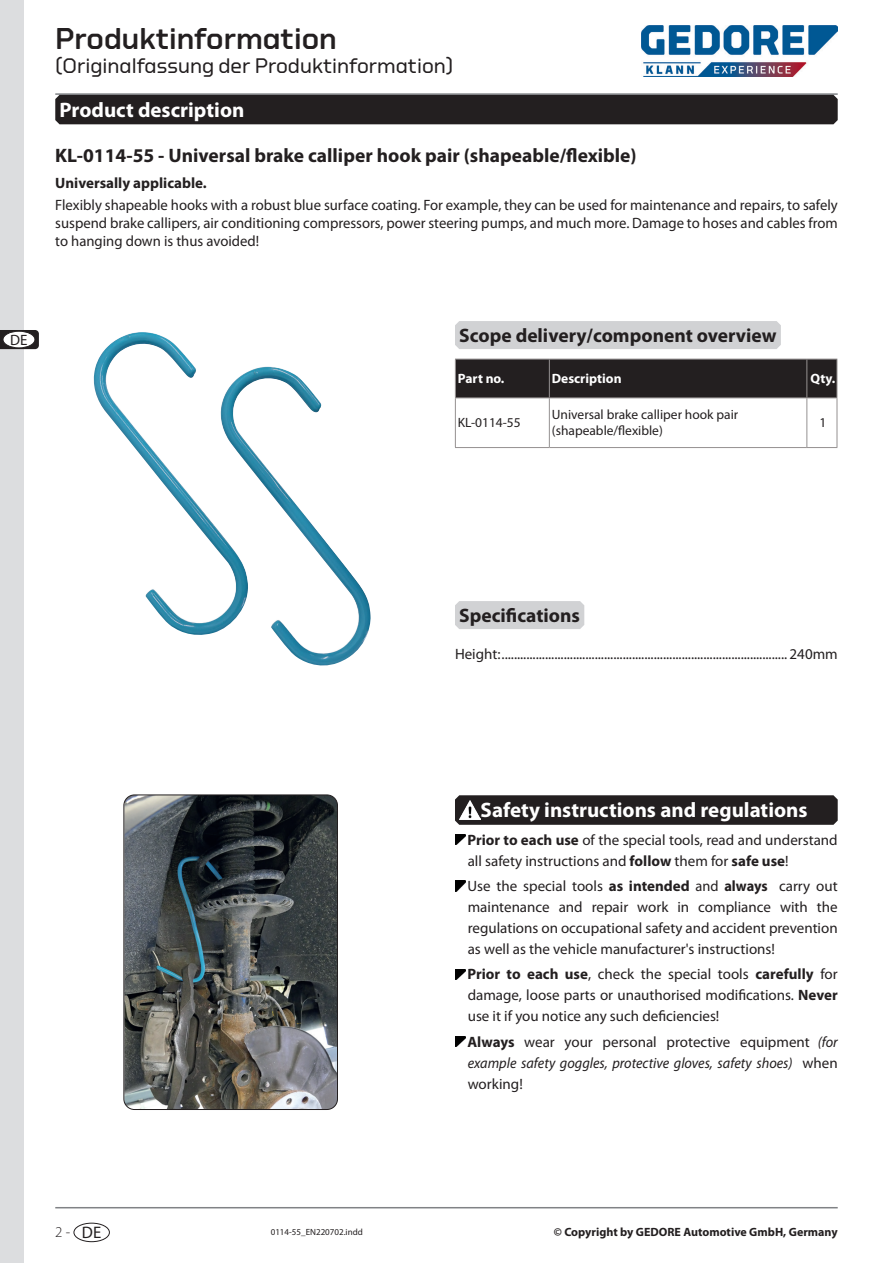
<style>
.page{position:relative;width:893px;height:1263px;background:#fff}
.page>*{position:absolute;margin:0;border:0;box-sizing:border-box;transform-origin:0 0}
.t1{font:500 30px "GEDORE Type";color:#231f20}
.t2{font:700 21px "Myriad Pro";color:#fff}
.t3{font:21px "GEDORE Type";color:#231f20}
.t4{font:700 19.5px "Myriad Pro";color:#231f20}
.t5{font:15px/21px "Myriad Pro";color:#231f20;text-align:justify}
.t6{font:italic 15px/21px "Myriad Pro";color:#231f20;text-align:justify;scale:.95 1}
.t7{font:700 15px "Myriad Pro";color:#231f20}
.t8{font:300 15px "Myriad Pro";color:#231f20}
.t9{font:13.5px/16.2px "Myriad Pro";color:#231f20}
.t10{font:700 13.5px "Myriad Pro";color:#fff}
.t11{font:700 12px "Myriad Pro";color:#231f20}
.t12{font:9px "Myriad Pro";color:#231f20}
.s1{font-weight:700}
.s2{font-weight:700;font-style:normal}
.s3{font-style:normal}
.s4{font-weight:400;font-size:16.65px}
</style>
<div class="page">
<div style="left:0;top:0;width:23px;height:1263px;background:#dcdddf"></div>
<hr style="left:55px;top:93px;width:783px;height:2px;background:#808285">
<img style="left:641px;top:26px;width:197px;height:50px">
<hr style="left:55px;top:1207px;width:783px;height:1px;background:#808285">
<div style="left:74px;top:1223px;width:36px;height:19px;border:1px solid #231f20;border-radius:50%"></div>
<svg style="left:0;top:330px;width:39px;height:19px"></svg>
<div style="left:3px;top:331px;width:32px;height:17px;background:#fff;border-radius:50%"></div>
<div style="left:3px;top:331px;width:32px;height:17px;border:1px solid #231f20;border-radius:50%"></div>
<img style="left:93px;top:332px;width:278px;height:334px">
<div style="left:55px;top:95px;width:783px;height:29px;background:#231f20"></div>
<div style="left:455px;top:321px;width:326px;height:28px;background:#d1d2d4"></div>
<div style="left:455px;top:601px;width:129px;height:28px;background:#d1d2d4"></div>
<svg style="left:455px;top:795px;width:383px;height:30px;background:#272425"></svg>
<div style="left:456px;top:360px;width:381px;height:37px;background:#231f20"></div>
<hr style="left:455px;top:359px;width:94px;height:1px;background:#959191">
<hr style="left:455px;top:359px;width:1px;height:38px;background:#959191">
<hr style="left:549px;top:359px;width:258px;height:1px;background:#959191">
<hr style="left:549px;top:359px;width:1px;height:38px;background:#959191">
<hr style="left:807px;top:359px;width:30px;height:1px;background:#959191">
<hr style="left:806px;top:359px;width:1px;height:38px;background:#959191">
<hr style="left:837px;top:359px;width:1px;height:38px;background:#959191">
<hr style="left:455px;top:397px;width:94px;height:1px;background:#959191">
<hr style="left:455px;top:398px;width:1px;height:49px;background:#959191">
<hr style="left:549px;top:397px;width:258px;height:1px;background:#959191">
<hr style="left:549px;top:398px;width:1px;height:49px;background:#959191">
<hr style="left:807px;top:397px;width:30px;height:1px;background:#959191">
<hr style="left:806px;top:398px;width:1px;height:49px;background:#959191">
<hr style="left:837px;top:398px;width:1px;height:49px;background:#959191">
<hr style="left:455px;top:447px;width:94px;height:1px;background:#959191">
<hr style="left:549px;top:447px;width:258px;height:1px;background:#959191">
<hr style="left:807px;top:447px;width:30px;height:1px;background:#959191">
<img style="left:459px;top:800px;width:22px;height:19px">
<svg style="left:455px;top:834px;width:10px;height:11px"></svg>
<svg style="left:455px;top:881px;width:10px;height:10px"></svg>
<svg style="left:455px;top:969px;width:10px;height:10px"></svg>
<svg style="left:455px;top:1036px;width:10px;height:10px"></svg>
<img style="left:125px;top:796px;width:211px;height:312px">
<div style="left:123px;top:794px;width:215px;height:316px;border:1px solid #231f20;border-radius:11px"></div>
<h1 class="t1" style="left:55px;top:21px;width:283px">Produktinformation</h1>
<h2 class="t3" style="left:55px;top:54px;width:400px">(Originalfassung der Produktinformation)</h2>
<p class="t2" style="left:60px;top:96px;width:186px">Product description</p>
<p class="t4" style="left:55px;top:142px;width:583px">KL-0114-55 - Universal brake calliper hook pair (shapeable/flexible)</p>
<p class="t7" style="left:55px;top:173px;width:153px">Universally applicable.</p>
<p class="t5" style="left:55px;top:196px;width:784px;line-height:18px">Flexibly shapeable hooks with a robust blue surface coating. For example, they can be used for maintenance and repairs, to safely suspend brake callipers, air conditioning compressors, power steering pumps, and much more. Damage to hoses and cables from to hanging down is thus avoided!</p>
<p class="t5" style="left:10px;top:329px;width:19px">DE</p>
<p class="t4" style="left:459px;top:322px;width:319px">Scope delivery/component overview</p>
<p class="t10" style="left:458px;top:370px;width:48px">Part no.</p>
<p class="t10" style="left:552px;top:370px;width:71px">Description</p>
<p class="t10" style="left:811px;top:370px;width:26px">Qty.</p>
<p class="t9" style="left:458px;top:414px;width:64px">KL-0114-55</p>
<p class="t9" style="left:552px;top:406px;width:188px">Universal brake calliper hook pair (shapeable/flexible)</p>
<p class="t9" style="left:819px;top:414px;width:8px">1</p>
<p class="t4" style="left:459px;top:602px;width:122px">Specifications</p>
<p class="t5" style="left:455px;top:643px;width:384px">Height:............................................................................................ 240mm</p>
<p class="t2" style="left:481px;top:796px;width:329px">Safety instructions and regulations</p>
<p class="t5" style="left:468px;top:829px;width:372px"><span class="s1">Prior to each use</span> of the special tools, read and understand all safety instructions and <span class="s1">follow</span> them for <span class="s1">safe use</span>!</p>
<p class="t5" style="left:468px;top:875px;width:372px">Use the special tools <span class="s1">as intended</span> and <span class="s1">always</span> carry out maintenance and repair work in compliance with the regulations on occupational safety and accident prevention as well as the vehicle manufacturer's instructions!</p>
<p class="t5" style="left:468px;top:963px;width:372px"><span class="s1">Prior to each use</span>, check the special tools <span class="s1">carefully</span> for damage, loose parts or unauthorised modifications. <span class="s1">Never </span>use it if you notice any such deficiencies!</p>
<p class="t6" style="left:468px;top:1031px;width:391px"><span class="s2">Always</span> <span class="s3">wear your personal protective equipment</span> (for example safety goggles, protective gloves, safety shoes) <span class="s3">when working!</span></p>
<p class="t8" style="left:55px;top:1223px;width:48px">2- <span class="s4">DE</span></p>
<p class="t12" style="left:271px;top:1226px;width:94px">0114-55_EN220702.indd</p>
<p class="t11" style="left:554px;top:1224px;width:285px">© Copyright by GEDORE Automotive GmbH, Germany</p>
</div>
